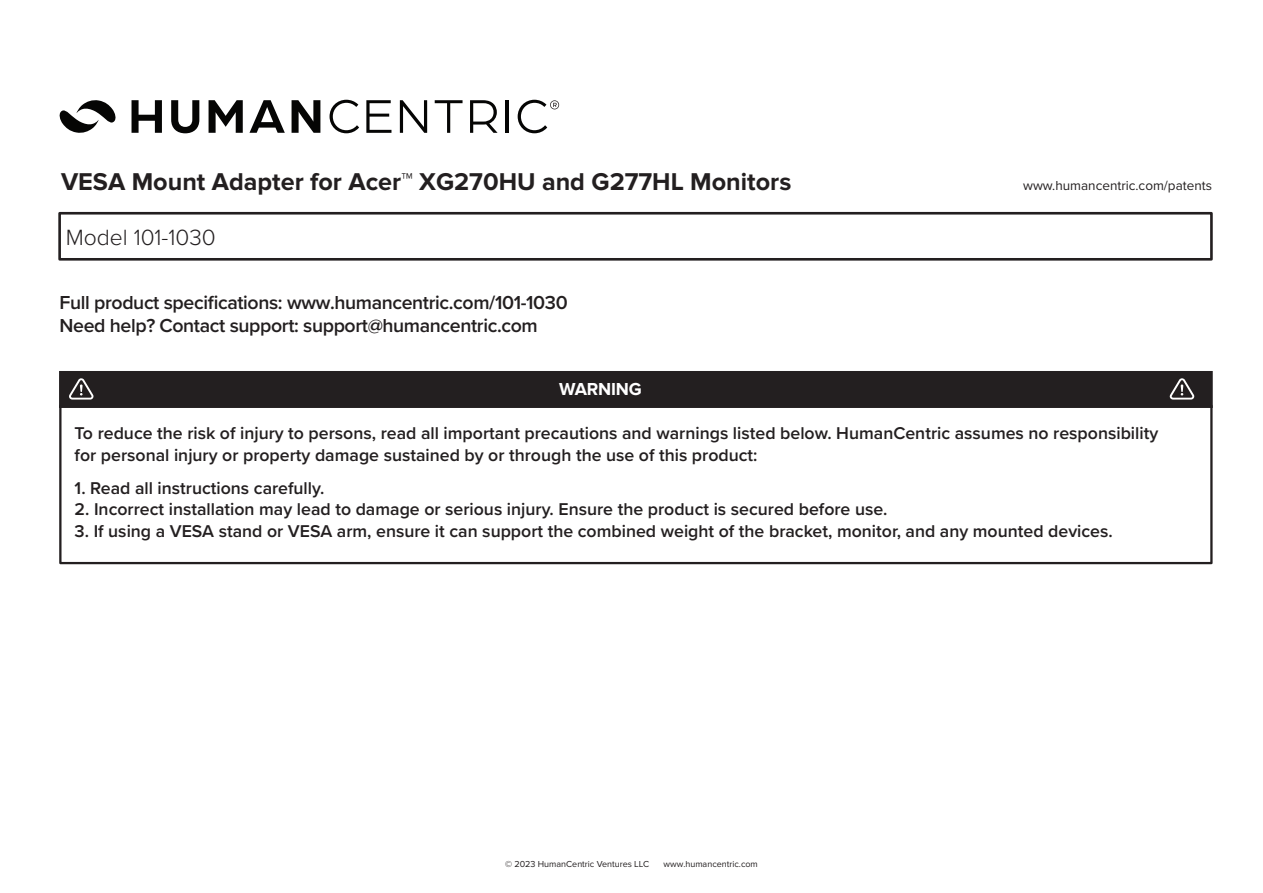
<style>
.page{position:relative;width:1263px;height:893px;background:#fff}
.page>*{position:absolute;margin:0;border:0;box-sizing:border-box;transform-origin:0 0}
.t1{font:700 25.2px "Proxima Nova";color:#231f20}
.t2{font:300 22.8px "Proxima Nova";color:#231f20}
.t3{font:600 19.5px/23.4px "Proxima Nova";letter-spacing:-.02em;color:#231f20}
.t4{font:700 18px "Proxima Nova";letter-spacing:-.01em;color:#fff}
.t5{font:600 17.7px/21.3px "Proxima Nova";color:#231f20}
.t6{font:13.5px "Proxima Nova";color:#231f20}
.t7{font:9px "Proxima Nova";color:#231f20}
</style>
<div class="page">
<div style="left:58px;top:212px;width:1155px;height:49px;border:3px solid #231f20"></div>
<svg style="left:132px;top:100px;width:30px;height:33px"></svg>
<svg style="left:171px;top:100px;width:28px;height:33px"></svg>
<svg style="left:209px;top:100px;width:34px;height:33px"></svg>
<svg style="left:249px;top:100px;width:36px;height:33px"></svg>
<svg style="left:292px;top:100px;width:28px;height:33px"></svg>
<svg style="left:330px;top:100px;width:29px;height:33px"></svg>
<svg style="left:366px;top:100px;width:25px;height:33px"></svg>
<svg style="left:400px;top:100px;width:27px;height:33px"></svg>
<svg style="left:435px;top:100px;width:27px;height:33px"></svg>
<svg style="left:470px;top:100px;width:28px;height:33px"></svg>
<hr style="left:505px;top:100px;width:4px;height:33px;background:#050504">
<svg style="left:518px;top:100px;width:41px;height:33px"></svg>
<svg style="left:59px;top:100px;width:57px;height:33px"></svg>
<div style="left:59px;top:371px;width:1154px;height:37px;background:#231f20"></div>
<div style="left:59px;top:405px;width:1153px;height:159px;border:2px solid #231f20"></div>
<svg style="left:69px;top:378px;width:25px;height:22px"></svg>
<svg style="left:1170px;top:378px;width:25px;height:22px"></svg>
<h1 class="t1" style="left:61px;top:167px;width:732px">VESA Mount Adapter for Acer™ XG270HU and G277HL Monitors</h1>
<p class="t2" style="left:66px;top:220px;width:152px">Model 101-1030</p>
<p class="t3" style="left:60px;top:290px;width:510px">Full product specifications: www.humancentric.com/101-1030<br>Need help? Contact support: support@humancentric.com</p>
<p class="t6" style="left:1023px;top:176px;width:190px">www.humancentric.com/patents</p>
<p class="t4" style="left:559px;top:379px;width:84px">WARNING</p>
<p class="t5" style="left:75px;top:422px;width:1085px">To reduce the risk of injury to persons, read all important precautions and warnings listed below. HumanCentric assumes no responsibility for personal injury or property damage sustained by or through the use of this product:</p>
<p class="t5" style="left:75px;top:477px;width:251px">1. Read all instructions carefully.</p>
<p class="t5" style="left:75px;top:498px;width:814px">2. Incorrect installation may lead to damage or serious injury. Ensure the product is secured before use.</p>
<p class="t5" style="left:75px;top:519px;width:1040px">3. If using a VESA stand or VESA arm, ensure it can support the combined weight of the bracket, monitor, and any mounted devices.</p>
<p class="t7" style="left:505px;top:858px;width:146px">© 2023 HumanCentric Ventures LLC</p>
<p class="t7" style="left:663px;top:858px;width:96px">www.humancentric.com</p>
</div>
